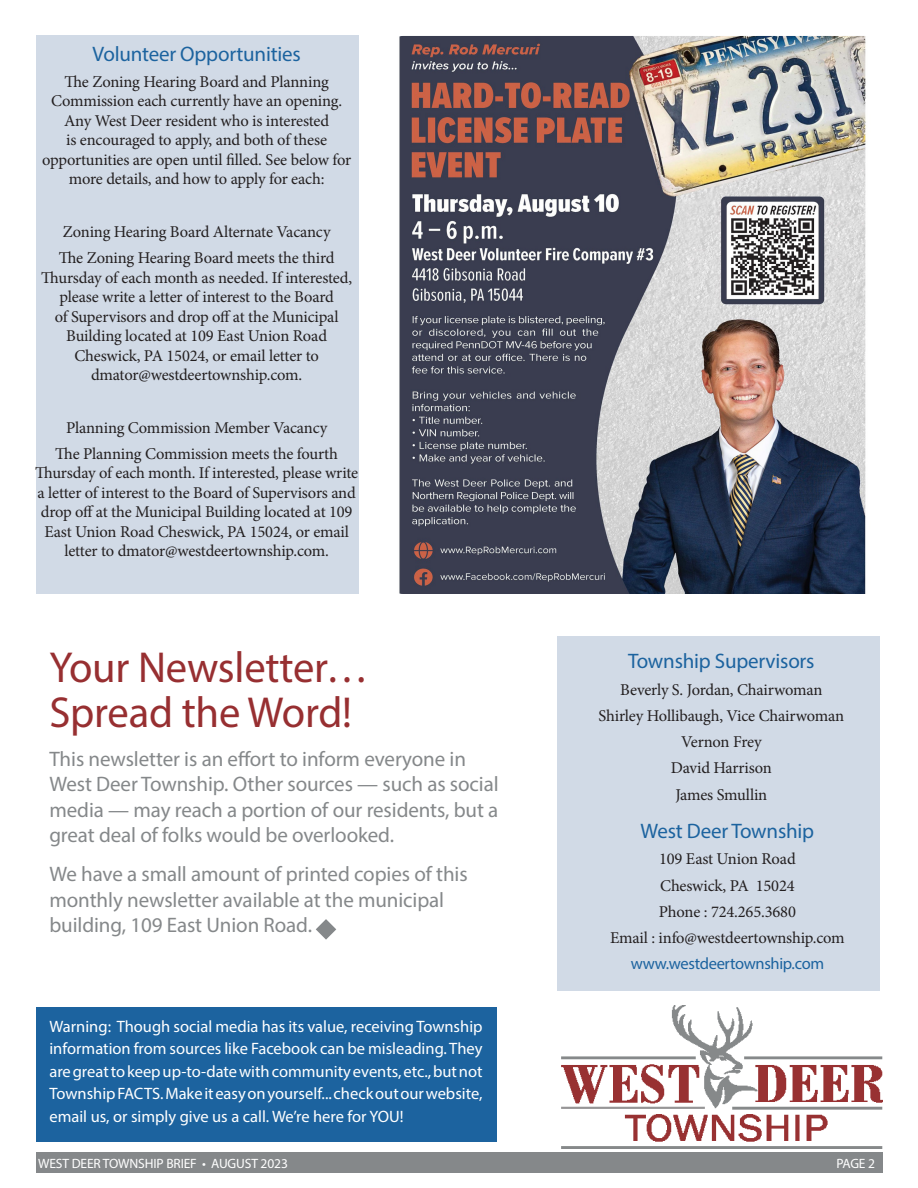
<style>
.page{position:relative;width:918px;height:1188px;background:#fff}
.page>*{position:absolute;margin:0;border:0;box-sizing:border-box;transform-origin:0 0}
.t1{font:43.5px/45px "Myriad Pro";letter-spacing:-.005em;color:#972f31}
.t2{font:21px/25.5px "Myriad Pro";letter-spacing:-.005em;color:#85888a}
.t3{font:21px "Myriad Pro";letter-spacing:-.01em;color:#1c639f}
.t4{font:16.5px/19.5px "Minion Pro";letter-spacing:-.01em;color:#231f20;text-align:center}
.t5{font:16.5px/22.5px "Myriad Pro";color:#fff;text-align:justify}
.t6{font:16.5px "Myriad Pro";letter-spacing:-.02em;color:#1c639f}
.t7{font:13.5px "Myriad Pro";letter-spacing:-.01em;color:#fff}
</style>
<div class="page">
<div style="left:558px;top:636px;width:322px;height:354px;background:#d1dae6"></div>
<div style="left:36px;top:1152px;width:846px;height:21px;background:#85888a"></div>
<img style="left:561px;top:1005px;width:322px;height:143px">
<div style="left:36px;top:1007px;width:460px;height:135px;background:#1c639f"></div>
<div style="left:36px;top:36px;width:322px;height:558px;background:#d1dae6"></div>
<img style="left:399px;top:36px;width:467px;height:558px">
<svg style="left:316px;top:919px;width:20px;height:21px"></svg>
<p class="t3" style="left:93px;top:41px;width:210px">Volunteer Opportunities</p>
<p class="t4" style="left:42px;top:72px;width:311px">The Zoning Hearing Board and Planning Commission each currently have an opening.<br>Any West Deer resident who is interested<br>is encouraged to apply, and both of these opportunities are open until filled. See below for more details, and how to apply for each:</p>
<p class="t4" style="left:63px;top:222px;width:269px">Zoning Hearing Board Alternate Vacancy</p>
<p class="t4" style="left:41px;top:248px;width:312px">The Zoning Hearing Board meets the third Thursday of each month as needed. If interested, please write a letter of interest to the Board<br>of Supervisors and drop off at the Municipal Building located at 109 East Union Road Cheswick, PA 15024, or email letter to dmator@westdeertownship.com.</p>
<p class="t4" style="left:66px;top:418px;width:263px">Planning Commission Member Vacancy</p>
<p class="t4" style="left:35px;top:444px;width:325px">The Planning Commission meets the fourth Thursday of each month. If interested, please write a letter of interest to the Board of Supervisors and drop off at the Municipal Building located at 109<br>East Union Road Cheswick, PA 15024, or email letter to dmator@westdeertownship.com.</p>
<p class="t1" style="left:49px;top:644px;width:320px">Your Newsletter…<br>Spread the Word!</p>
<p class="t2" style="left:49px;top:746px;width:451px">This newsletter is an effort to inform everyone in West Deer Township. Other sources — such as social media — may reach a portion of our residents, but a great deal of folks would be overlooked.</p>
<p class="t2" style="left:49px;top:861px;width:420px">We have a small amount of printed copies of this monthly newsletter available at the municipal building, 109 East Union Road.</p>
<p class="t5" style="left:49px;top:1015px;width:435px">Warning: Though social media has its value, receiving Township information from sources like Facebook can be misleading. They are great to keep up-to-date with community events, etc., but not Township FACTS. Make it easy on yourself... check out our website, email us, or simply give us a call. We’re here for YOU!</p>
<p class="t3" style="left:628px;top:648px;width:188px">Township Supervisors</p>
<p class="t4" style="left:620px;top:680px;width:204px">Beverly S. Jordan, Chairwoman</p>
<p class="t4" style="left:599px;top:706px;width:247px">Shirley Hollibaugh, Vice Chairwoman</p>
<p class="t4" style="left:681px;top:732px;width:82px">Vernon Frey</p>
<p class="t4" style="left:671px;top:759px;width:103px">David Harrison</p>
<p class="t4" style="left:675px;top:785px;width:93px">James Smullin</p>
<p class="t3" style="left:641px;top:818px;width:175px">West Deer Township</p>
<p class="t4" style="left:659px;top:849px;width:138px">109 East Union Road</p>
<p class="t4" style="left:660px;top:876px;width:136px">Cheswick, PA 15024</p>
<p class="t4" style="left:659px;top:902px;width:138px">Phone : 724.265.3680</p>
<p class="t4" style="left:610px;top:928px;width:236px">Email : info@westdeertownship.com</p>
<p class="t6" style="left:631px;top:953px;width:195px">www.westdeertownship.com</p>
<p class="t7" style="left:38px;top:1155px;width:251px">WEST DEER TOWNSHIP BRIEF • AUGUST 2023</p>
<p class="t7" style="left:837px;top:1155px;width:40px">PAGE 2</p>
</div>
